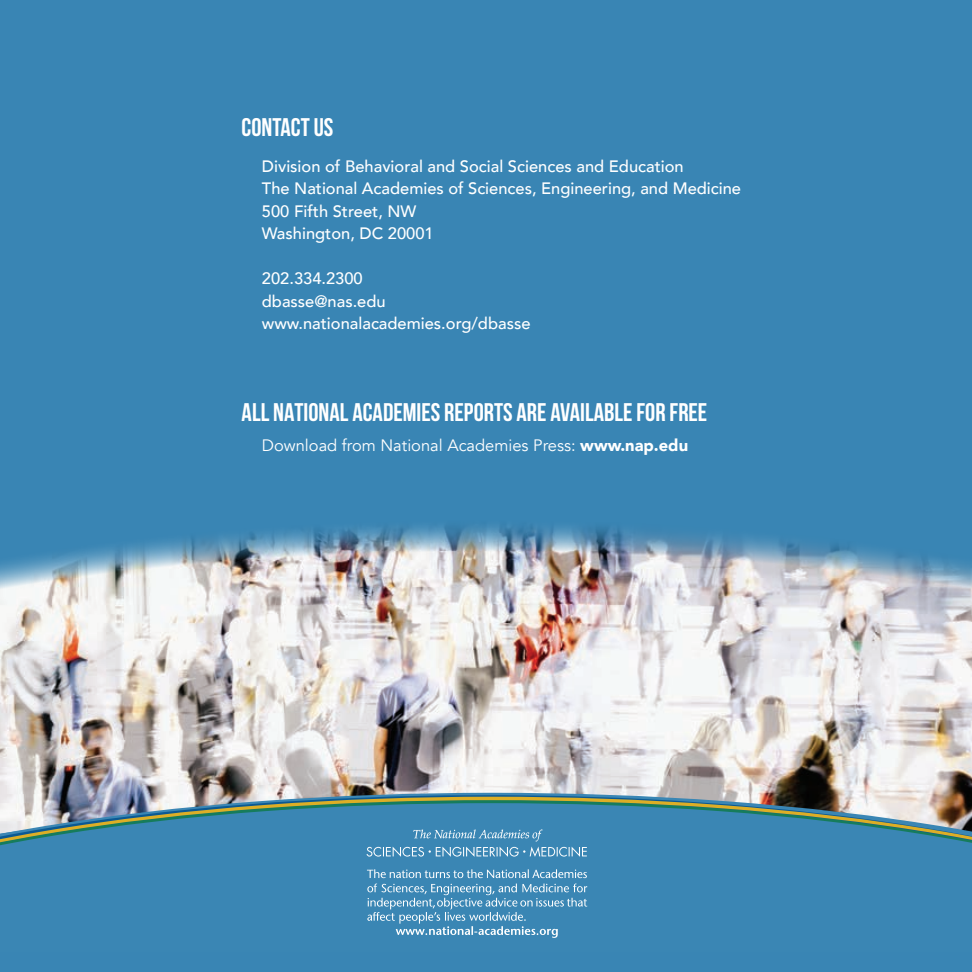
<style>
.page{position:relative;width:972px;height:972px;background:#3985b4}
.page>*{position:absolute;margin:0;border:0;box-sizing:border-box;transform-origin:0 0}
.t1{font:700 25.5px "Bebas Neue";color:#fff}
.t2{font:500 16.5px/22.5px "Avenir";color:#fff}
.t3{font:16.5px "Avenir";color:#fff}
.s1{font-weight:900}
</style>
<div class="page">
<img style="left:0;top:526px;width:972px;height:267px">
<svg style="left:0;top:797px;width:972px;height:110px"></svg>
<svg style="left:367px;top:884px;width:220px;height:54px"></svg>
<svg style="left:367px;top:869px;width:220px;height:9px"></svg>
<svg style="left:367px;top:829px;width:220px;height:28px"></svg>
<h1 class="t1" style="left:242px;top:114px;width:93px">CONTACT US</h1>
<p class="t2" style="left:262px;top:154px;width:481px">Division of Behavioral and Social Sciences and Education<br>The National Academies of Sciences, Engineering, and Medicine 500 Fifth Street, NW<br>Washington, DC 20001</p>
<p class="t2" style="left:262px;top:266px;width:270px">202.334.2300<br>dbasse@nas.edu www.nationalacademies.org/dbasse</p>
<h1 class="t1" style="left:242px;top:398px;width:467px">ALL NATIONAL ACADEMIES REPORTS ARE AVAILABLE FOR FREE</h1>
<p class="t3" style="left:262px;top:435px;width:428px">Download from National Academies Press: <span class="s1">www.nap.edu</span></p>
</div>
